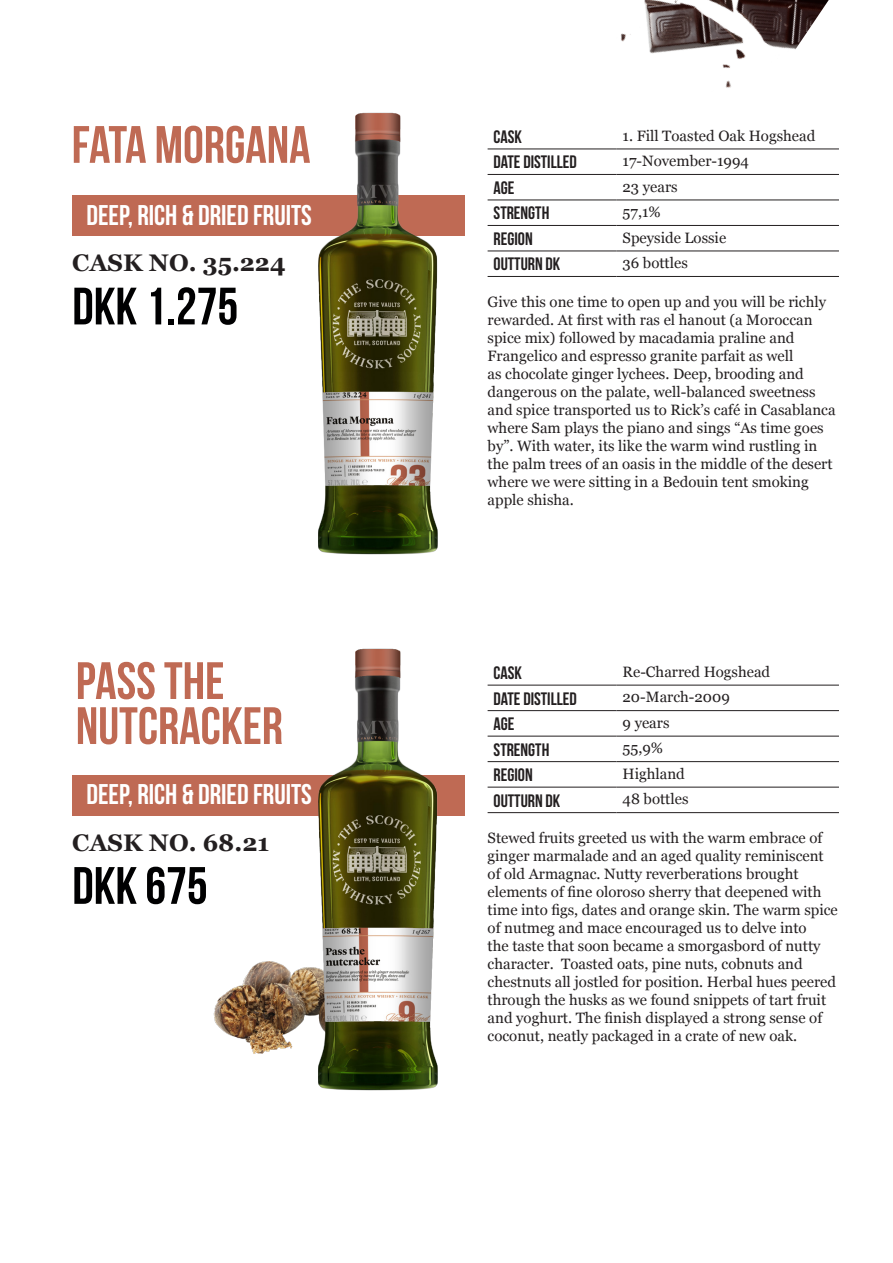
<style>
.page{position:relative;width:893px;height:1263px;background:#fff}
.page>*{position:absolute;margin:0;border:0;box-sizing:border-box;transform-origin:0 0}
.t1{font:700 52.5px/45px "Bebas Neue";color:#bf6a54}
.t2{font:700 52.5px "Bebas Neue";color:#000001}
.t3{font:700 28.5px "Bebas Neue";color:#fff}
.t4{font:700 24px "Georgia";color:#231f20}
.t5{font:700 18px "Bebas Neue";color:#231f20}
.t6{font:15px/18px "Georgia";color:#231f20}
</style>
<div class="page">
<img style="left:213px;top:961px;width:100px;height:93px">
<div style="left:72px;top:196px;width:393px;height:40px;background:#bf6a54"></div>
<div style="left:72px;top:775px;width:393px;height:40px;background:#bf6a54"></div>
<img style="left:313px;top:112px;width:127px;height:443px">
<img style="left:313px;top:648px;width:127px;height:443px">
<hr style="left:488px;top:149px;width:129px;height:1px;background:#231f20">
<hr style="left:617px;top:149px;width:222px;height:1px;background:#231f20">
<hr style="left:488px;top:174px;width:129px;height:1px;background:#231f20">
<hr style="left:617px;top:174px;width:222px;height:1px;background:#231f20">
<hr style="left:488px;top:200px;width:129px;height:1px;background:#231f20">
<hr style="left:617px;top:200px;width:222px;height:1px;background:#231f20">
<hr style="left:488px;top:225px;width:129px;height:1px;background:#231f20">
<hr style="left:617px;top:225px;width:222px;height:1px;background:#231f20">
<hr style="left:488px;top:251px;width:129px;height:1px;background:#231f20">
<hr style="left:617px;top:251px;width:222px;height:1px;background:#231f20">
<hr style="left:488px;top:276px;width:129px;height:1px;background:#231f20">
<hr style="left:617px;top:276px;width:222px;height:1px;background:#231f20">
<hr style="left:488px;top:685px;width:129px;height:1px;background:#231f20">
<hr style="left:617px;top:685px;width:222px;height:1px;background:#231f20">
<hr style="left:488px;top:710px;width:129px;height:1px;background:#231f20">
<hr style="left:617px;top:710px;width:222px;height:1px;background:#231f20">
<hr style="left:488px;top:736px;width:129px;height:1px;background:#231f20">
<hr style="left:617px;top:736px;width:222px;height:1px;background:#231f20">
<hr style="left:488px;top:761px;width:129px;height:1px;background:#231f20">
<hr style="left:617px;top:761px;width:222px;height:1px;background:#231f20">
<hr style="left:488px;top:787px;width:129px;height:1px;background:#231f20">
<hr style="left:617px;top:787px;width:222px;height:1px;background:#231f20">
<hr style="left:488px;top:812px;width:129px;height:1px;background:#231f20">
<hr style="left:617px;top:812px;width:222px;height:1px;background:#231f20">
<img style="left:621px;top:0;width:208px;height:88px">
<p class="t1" style="left:72px;top:122px;width:240px">FATA MORGANA</p>
<p class="t3" style="left:86px;top:199px;width:227px">DEEP, RICH &amp; DRIED FRUITS</p>
<p class="t4" style="left:72px;top:245px;width:215px">CASK NO. 35.224</p>
<p class="t2" style="left:72px;top:277px;width:167px">DKK 1.275</p>
<p class="t1" style="left:76px;top:658px;width:209px">PASS THE<br>NUTCRACKER</p>
<p class="t3" style="left:86px;top:779px;width:227px">DEEP, RICH &amp; DRIED FRUITS</p>
<p class="t4" style="left:72px;top:824px;width:198px">CASK NO. 68.21</p>
<p class="t2" style="left:72px;top:857px;width:137px">DKK 675</p>
<p class="t5" style="left:494px;top:127px;width:30px">CASK</p>
<p class="t6" style="left:623px;top:126px;width:194px">1. Fill Toasted Oak Hogshead</p>
<p class="t5" style="left:494px;top:152px;width:85px">DATE DISTILLED</p>
<p class="t6" style="left:623px;top:151px;width:128px">17-November-1994</p>
<p class="t5" style="left:494px;top:178px;width:22px">AGE</p>
<p class="t6" style="left:623px;top:177px;width:57px">23 years</p>
<p class="t5" style="left:494px;top:203px;width:57px">STRENGTH</p>
<p class="t6" style="left:623px;top:202px;width:40px">57,1%</p>
<p class="t5" style="left:494px;top:229px;width:41px">REGION</p>
<p class="t6" style="left:623px;top:228px;width:105px">Speyside Lossie</p>
<p class="t5" style="left:494px;top:254px;width:68px">OUTTURN DK</p>
<p class="t6" style="left:623px;top:253px;width:67px">36 bottles</p>
<p class="t6" style="left:488px;top:292px;width:349px">Give this one time to open up and you will be richly rewarded. At first with ras el hanout (a Moroccan spice mix) followed by macadamia praline and Frangelico and espresso granite parfait as well<br>as chocolate ginger lychees. Deep, brooding and dangerous on the palate, well-balanced sweetness and spice transported us to Rick’s café in Casablanca where Sam plays the piano and sings “As time goes by”. With water, its like the warm wind rustling in the palm trees of an oasis in the middle of the desert where we were sitting in a Bedouin tent smoking apple shisha.</p>
<p class="t5" style="left:494px;top:663px;width:30px">CASK</p>
<p class="t6" style="left:623px;top:662px;width:149px">Re-Charred Hogshead</p>
<p class="t5" style="left:494px;top:688px;width:85px">DATE DISTILLED</p>
<p class="t6" style="left:623px;top:688px;width:109px">20-March-2009</p>
<p class="t5" style="left:494px;top:714px;width:22px">AGE</p>
<p class="t6" style="left:623px;top:713px;width:48px">9 years</p>
<p class="t5" style="left:494px;top:739px;width:57px">STRENGTH</p>
<p class="t6" style="left:623px;top:739px;width:42px">55,9%</p>
<p class="t5" style="left:494px;top:765px;width:41px">REGION</p>
<p class="t6" style="left:623px;top:764px;width:64px">Highland</p>
<p class="t5" style="left:494px;top:790px;width:68px">OUTTURN DK</p>
<p class="t6" style="left:623px;top:790px;width:67px">48 bottles</p>
<p class="t6" style="left:488px;top:828px;width:352px">Stewed fruits greeted us with the warm embrace of ginger marmalade and an aged quality reminiscent of old Armagnac. Nutty reverberations brought elements of fine oloroso sherry that deepened with time into figs, dates and orange skin. The warm spice of nutmeg and mace encouraged us to delve into<br>the taste that soon became a smorgasbord of nutty character. Toasted oats, pine nuts, cobnuts and chestnuts all jostled for position. Herbal hues peered through the husks as we found snippets of tart fruit and yoghurt. The finish displayed a strong sense of coconut, neatly packaged in a crate of new oak.</p>
</div>
